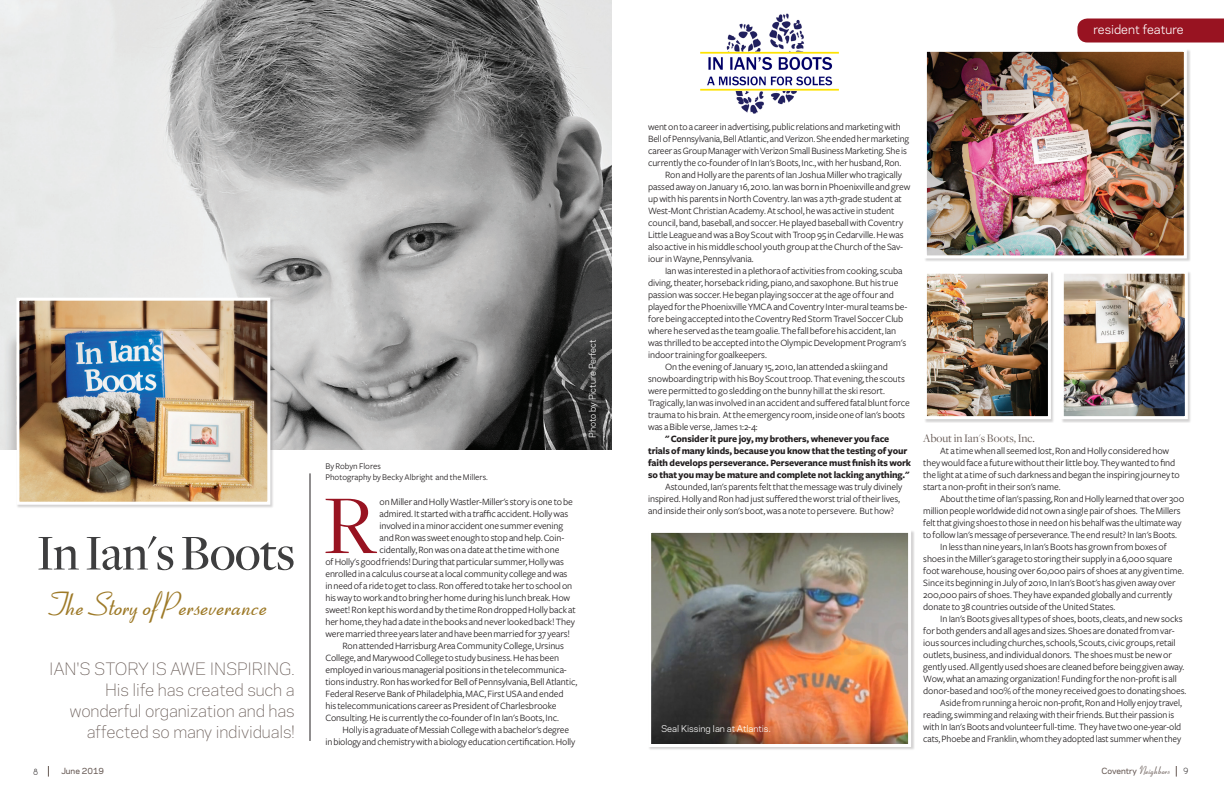
<style>
.page{position:relative;width:1224px;height:792px;background:#fff}
.page>*{position:absolute;margin:0;border:0;box-sizing:border-box;transform-origin:0 0}
.t1{font:86.8px "Freight Display";color:#981321}
.t2{font:500 52px "Freight Display";letter-spacing:-.015em;color:#3e3e3f}
.t3{font:32px "Coronet Normal";letter-spacing:-.015em;color:#9e7a28}
.t4{font:300 16px "Galaxie Polaris";letter-spacing:-.01em;color:#665954}
.t5{font:12px "Freight Display";color:#665954}
.t6{font:12px "Galaxie Polaris";color:#fff}
.t7{font:11.3px "Coronet Normal";color:#665954}
.t8{font:10px/12px "Freight Sans";letter-spacing:-.01em;color:#231f20}
.t9{font:700 10px/12px "Freight Sans";letter-spacing:-.01em;color:#231f20;text-align:center}
.t10{font:9px "Freight Sans";color:#231f20}
.t11{font:9px "Quicksand";color:#231f20}
.t12{font:8.8px "Galaxie Polaris";letter-spacing:-.01em;color:#fff}
.t13{font:500 8px "Galaxie Polaris";color:#665954}
.s1{font-family:"Galaxie Polaris";font-weight:500;font-size:8px}
</style>
<div class="page">
<div style="left:1077px;top:19px;width:147px;height:24px;background:#981321"></div>
<div style="left:924px;top:49px;width:267px;height:213px;background:#231f20;opacity:.2"></div>
<img style="left:928px;top:53px;width:255px;height:201px">
<div style="left:924px;top:49px;width:263px;height:209px;border:3px solid #fff"></div>
<div style="left:648px;top:530px;width:267px;height:221px;background:#231f20;opacity:.2"></div>
<img style="left:652px;top:534px;width:255px;height:209px">
<div style="left:648px;top:530px;width:263px;height:217px;border:3px solid #fff"></div>
<div style="left:1061px;top:271px;width:131px;height:152px;background:#231f20;opacity:.2"></div>
<img style="left:1065px;top:275px;width:119px;height:140px">
<div style="left:1061px;top:271px;width:127px;height:148px;border:3px solid #fff"></div>
<div style="left:924px;top:271px;width:131px;height:152px;background:#231f20;opacity:.2"></div>
<img style="left:928px;top:275px;width:119px;height:140px">
<div style="left:924px;top:271px;width:127px;height:148px;border:3px solid #fff"></div>
<img style="left:0;top:0;width:612px;height:450px">
<hr style="left:310px;top:473px;width:1px;height:268px;background:#231f20">
<img style="left:701px;top:14px;width:138px;height:100px">
<div style="left:17px;top:298px;width:257px;height:210px;background:#231f20;opacity:.2"></div>
<img style="left:20px;top:302px;width:246px;height:199px">
<div style="left:16px;top:298px;width:254px;height:207px;border:3px solid #fff"></div>
<p class="t6" style="left:1093px;top:20px;width:92px">resident feature</p>
<p class="t8" style="left:648px;top:121px;width:263px">went on to a career in advertising, public relations and marketing with Bell of Pennsylvania, Bell Atlantic, and Verizon. She ended her marketing career as Group Manager with Verizon Small Business Marketing. She is currently the co-founder of In Ian's Boots, Inc., with her husband, Ron.</p>
<p class="t8" style="left:648px;top:169px;width:264px;text-indent:17px">Ron and Holly are the parents of Ian Joshua Miller who tragically passed away on January 16, 2010. Ian was born in Phoenixville and grew up with his parents in North Coventry. Ian was a 7th-grade student at West-Mont Christian Academy. At school, he was active in student council, band, baseball, and soccer. He played baseball with Coventry Little League and was a Boy Scout with Troop 95 in Cedarville. He was also active in his middle school youth group at the Church of the Sav&shy;iour in Wayne, Pennsylvania.</p>
<p class="t8" style="left:648px;top:265px;width:261px;text-indent:17px">Ian was interested in a plethora of activities from cooking, scuba diving, theater, horseback riding, piano, and saxophone. But his true passion was soccer. He began playing soccer at the age of four and played for the Phoenixville YMCA and Coventry Inter-mural teams be&shy;fore being accepted into the Coventry Red Storm Travel Soccer Club where he served as the team goalie. The fall before his accident, Ian was thrilled to be accepted into the Olympic Development Program's indoor training for goalkeepers.</p>
<p class="t8" style="left:648px;top:361px;width:263px;text-indent:17px">On the evening of January 15, 2010, Ian attended a skiing and snowboarding trip with his Boy Scout troop. That evening, the scouts were permitted to go sledding on the bunny hill at the ski resort.<br>Tragically, Ian was involved in an accident and suffered fatal blunt force trauma to his brain. At the emergency room, inside one of Ian's boots was a Bible verse, James 1:2-4:</p>
<p class="t9" style="left:648px;top:434px;width:265px">" Consider it pure joy, my brothers, whenever you face<br>trials of many kinds, because you know that the testing of your faith develops perseverance. Perseverance must finish its work so that you may be mature and complete not lacking anything."</p>
<p class="t8" style="left:648px;top:481px;width:256px;text-indent:17px">Astounded, Ian's parents felt that the message was truly divinely inspired. Holly and Ron had just suffered the worst trial of their lives, and inside their only son's boot, was a note to persevere. But how?</p>
<p class="t12" style="left:586px;top:438px;width:100px;rotate:-90deg">Photo by Picture Perfect</p>
<p class="t10" style="left:325px;top:461px;width:57px">By Robyn Flores</p>
<p class="t10" style="left:325px;top:472px;width:164px">Photography by Becky Albright and the Millers.</p>
<p class="t1" style="left:324px;top:478px;width:55px">R</p>
<p class="t8" style="left:380px;top:496px;width:195px">on Miller and Holly Wastler-Miller's story is one to be</p>
<p class="t8" style="left:380px;top:508px;width:190px">admired. It started with a traffic accident. Holly was</p>
<p class="t8" style="left:380px;top:520px;width:185px">involved in a minor accident one summer evening</p>
<p class="t8" style="left:380px;top:532px;width:186px">and Ron was sweet enough to stop and help. Coin-</p>
<p class="t8" style="left:380px;top:544px;width:181px">cidentally, Ron was on a date at the time with one</p>
<p class="t8" style="left:325px;top:556px;width:240px">of Holly's good friends! During that particular summer, Holly was</p>
<p class="t8" style="left:325px;top:568px;width:244px">enrolled in a calculus course at a local community college and was</p>
<p class="t8" style="left:325px;top:580px;width:248px">in need of a ride to get to class. Ron offered to take her to school on</p>
<p class="t8" style="left:325px;top:592px;width:246px">his way to work and to bring her home during his lunch break. How</p>
<p class="t8" style="left:325px;top:604px;width:252px">sweet! Ron kept his word and by the time Ron dropped Holly back at</p>
<p class="t8" style="left:325px;top:616px;width:251px">her home, they had a date in the books and never looked back! They</p>
<p class="t8" style="left:325px;top:628px;width:246px">were married three years later and have been married for 37 years!</p>
<p class="t8" style="left:325px;top:640px;width:253px;text-indent:17px">Ron attended Harrisburg Area Community College, Ursinus College, and Marywood College to study business. He has been employed in various managerial positions in the telecommunica&shy;tions industry. Ron has worked for Bell of Pennsylvania, Bell Atlantic, Federal Reserve Bank of Philadelphia, MAC, First USA and ended<br>his telecommunications career as President of Charlesbrooke Consulting. He is currently the co-founder of In Ian's Boots, Inc.</p>
<p class="t8" style="left:325px;top:724px;width:251px;text-indent:17px">Holly is a graduate of Messiah College with a bachelor's degree in biology and chemistry with a biology education certification. Holly</p>
<p class="t2" style="left:37px;top:525px;width:260px">In Ian's Boots</p>
<p class="t3" style="left:43px;top:585px;width:222px">The Story of Perseverance</p>
<p class="t4" style="left:49px;top:657px;width:247px">IAN'S STORY IS AWE INSPIRING.</p>
<p class="t4" style="left:105px;top:678px;width:191px">His life has created such a</p>
<p class="t4" style="left:70px;top:699px;width:227px">wonderful organization and has</p>
<p class="t4" style="left:87px;top:720px;width:209px">affected so many individuals!</p>
<p class="t12" style="left:661px;top:722px;width:111px">Seal Kissing Ian at Atlantis.</p>
<p class="t5" style="left:923px;top:431px;width:113px">About in Ian's Boots, Inc.</p>
<p class="t8" style="left:923px;top:445px;width:258px;text-indent:17px">At a time when all seemed lost, Ron and Holly considered how they would face a future without their little boy. They wanted to find the light at a time of such darkness and began the inspiring journey to start a non-profit in their son's name.</p>
<p class="t8" style="left:923px;top:493px;width:263px;text-indent:17px">About the time of Ian's passing, Ron and Holly learned that over 300 million people worldwide did not own a single pair of shoes. The Millers felt that giving shoes to those in need on his behalf was the ultimate way to follow Ian's message of perseverance. The end result? In Ian's Boots.</p>
<p class="t8" style="left:923px;top:541px;width:262px;text-indent:17px">In less than nine years, In Ian's Boots has grown from boxes of shoes in the Miller's garage to storing their supply in a 6,000 square foot warehouse, housing over 60,000 pairs of shoes at any given time.<br>Since its beginning in July of 2010, In Ian's Boot's has given away over 200,000 pairs of shoes. They have expanded globally and currently donate to 38 countries outside of the United States.</p>
<p class="t8" style="left:923px;top:613px;width:265px;text-indent:17px">In Ian's Boots gives all types of shoes, boots, cleats, and new socks for both genders and all ages and sizes. Shoes are donated from var&shy;ious sources including churches, schools, Scouts, civic groups, retail outlets, business, and individual donors. The shoes must be new or gently used. All gently used shoes are cleaned before being given away.<br>Wow, what an amazing organization! Funding for the non-profit is all donor-based and 100% of the money received goes to donating shoes.</p>
<p class="t8" style="left:923px;top:697px;width:260px;text-indent:17px">Aside from running a heroic non-profit, Ron and Holly enjoy travel, reading, swimming and relaxing with their friends. But their passion is with In Ian's Boots and volunteer full-time. They have two one-year-old cats, Phoebe and Franklin, whom they adopted last summer when they</p>
<p class="t11" style="left:33px;top:766px;width:7px">8</p>
<p class="t13" style="left:61px;top:765px;width:44px">June 2019</p>
<p class="t7" style="left:1102px;top:763px;width:69px"><span class="s1">Coventry</span>Neighbors</p>
<p class="t11" style="left:1183px;top:766px;width:7px">9</p>
</div>
